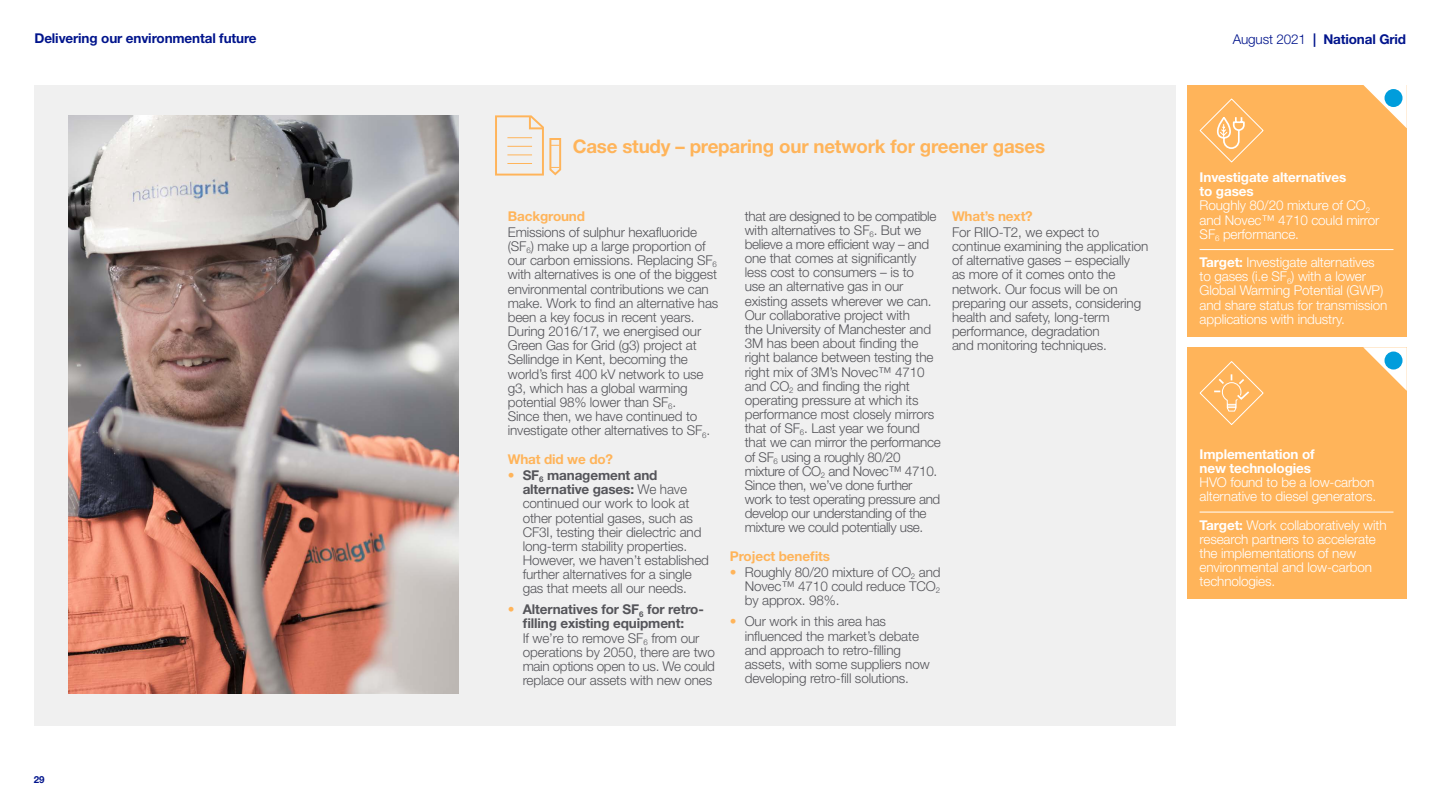
<style>
.page{position:relative;width:1440px;height:810px;background:#fff}
.page>*{position:absolute;margin:0;border:0;box-sizing:border-box;transform-origin:0 0}
.t1{font:700 18.75px "Helvetica Neue LT Std";letter-spacing:-.01em;color:#ffb45a}
.t2{font:300 13.5px/14.2px "Helvetica Neue LT Std";letter-spacing:-.01em;color:#55555a}
.t3{font:300 13.5px/14.2px "Helvetica Neue LT Std";letter-spacing:-.01em;color:#fff}
.t4{font:700 13.5px "Helvetica Neue LT Std";letter-spacing:-.01em;color:#00148c}
.t5{font:700 13.5px "Helvetica Neue LT Std";letter-spacing:-.01em;color:#ffb45a}
.t6{font:700 13.5px/14.2px "Helvetica Neue LT Std";letter-spacing:-.01em;color:#fff}
.t7{font:700 9.75px "Helvetica Neue LT Std";color:#00148c}
.s1{font-weight:300}
.s2{color:#ffb45a}
.s3{font-weight:700}
</style>
<div class="page">
<div style="left:34px;top:85px;width:1142px;height:641px;background:#f0f0f0"></div>
<svg style="left:495px;top:115px;width:67px;height:61px"></svg>
<img style="left:69px;top:115px;width:390px;height:578px">
<div style="left:1187px;top:348px;width:219px;height:251px;background:#ffb45a"></div>
<hr style="left:1200px;top:512px;width:193px;height:1px;background:#fff">
<div style="left:1187px;top:85px;width:219px;height:252px;background:#ffb45a"></div>
<hr style="left:1200px;top:249px;width:193px;height:1px;background:#fff">
<svg style="left:1199px;top:98px;width:65px;height:65px"></svg>
<svg style="left:1199px;top:361px;width:65px;height:64px"></svg>
<svg style="left:1363px;top:85px;width:44px;height:43px"></svg>
<div style="left:1385px;top:89px;width:18px;height:18px;background:#009ddc;border-radius:50%"></div>
<svg style="left:1363px;top:347px;width:44px;height:44px"></svg>
<div style="left:1385px;top:352px;width:18px;height:18px;background:#009ddc;border-radius:50%"></div>
<p class="t4" style="left:34px;top:30px;width:224px">Delivering our environmental future</p>
<p class="t4" style="left:1233px;top:31px;width:175px"><span class="s1">August 2021</span> | National Grid</p>
<p class="t7" style="left:34px;top:774px;width:12px">29</p>
<h1 class="t1" style="left:573px;top:135px;width:474px">Case study – preparing our network for greener gases</h1>
<p class="t5" style="left:508px;top:207px;width:79px">Background</p>
<p class="t2" style="left:508px;top:225px;width:212px">Emissions of sulphur hexafluoride (SF<sub>6</sub>) make up a large proportion of our carbon emissions. Replacing SF<sub>6 </sub>with alternatives is one of the biggest environmental contributions we can make. Work to find an alternative has been a key focus in recent years.<br>During 2016/17, we energised our Green Gas for Grid (g3) project at Sellindge in Kent, becoming the world’s first 400 kV network to use g3, which has a global warming potential 98% lower than SF<sub>6</sub>.<br>Since then, we have continued to investigate other alternatives to SF<sub>6</sub>.</p>
<p class="t5" style="left:508px;top:451px;width:107px">What did we do?</p>
<p class="t2" style="left:523px;top:468px;width:188px;text-indent:-15px"><span class="s2">•</span> <span class="s3">SF</span><sub>6</sub> <span class="s3">management and alternative gases:</span> We have continued our work to look at other potential gases, such as<br>CF3I, testing their dielectric and long-term stability properties.<br>However, we haven’t established further alternatives for a single gas that meets all our needs.</p>
<p class="t2" style="left:523px;top:602px;width:194px;text-indent:-15px"><span class="s2">•</span> <span class="s3">Alternatives for SF</span><sub>6</sub> <span class="s3">for retro&shy;filling existing equipment:<br></span>If we’re to remove SF<sub>6</sub> from our operations by 2050, there are two main options open to us. We could replace our assets with new ones</p>
<p class="t2" style="left:745px;top:208px;width:197px">that are designed to be compatible with alternatives to SF<sub>6</sub>. But we believe a more efficient way – and one that comes at significantly less cost to consumers – is to<br>use an alternative gas in our existing assets wherever we can.<br>Our collaborative project with<br>the University of Manchester and<br>3M has been about finding the right balance between testing the right mix of 3M’s Novec™ 4710 and CO<sub>2</sub> and finding the right operating pressure at which its performance most closely mirrors that of SF<sub>6</sub>. Last year we found that we can mirror the performance of SF<sub>6</sub> using a roughly 80/20 mixture of CO<sub>2</sub> and Novec™ 4710.<br>Since then, we’ve done further work to test operating pressure and develop our understanding of the mixture we could potentially use.</p>
<p class="t5" style="left:730px;top:548px;width:102px">Project benefits</p>
<p class="t2" style="left:745px;top:565px;width:197px;text-align:justify;text-indent:-15px"><span class="s2">•</span> Roughly 80/20 mixture of CO<sub>2</sub> and Novec™ 4710 could reduce TCO<sub>2 </sub>by approx. 98%.</p>
<p class="t2" style="left:745px;top:614px;width:186px;text-indent:-15px"><span class="s2">•</span> Our work in this area has influenced the market’s debate and approach to retro-filling assets, with some suppliers now developing retro-fill solutions.</p>
<p class="t5" style="left:952px;top:207px;width:82px">What’s next?</p>
<p class="t2" style="left:952px;top:225px;width:198px">For RIIO-T2, we expect to continue examining the application of alternative gases – especially<br>as more of it comes onto the network. Our focus will be on preparing our assets, considering health and safety, long-term performance, degradation<br>and monitoring techniques.</p>
<p class="t3" style="left:1200px;top:170px;width:181px"><span class="s3">Investigate alternatives<br>to gases<br></span>Roughly 80/20 mixture of CO<sub>2 </sub>and Novec™ 4710 could mirror<br>SF<sub>6</sub> performance.</p>
<p class="t3" style="left:1200px;top:255px;width:189px"><span class="s3">Target:</span> Investigate alternatives to gases (i.e SF<sub>6</sub>) with a lower<br>Global Warming Potential (GWP) and share status for transmission applications with industry.</p>
<p class="t6" style="left:1200px;top:447px;width:117px">Implementation of new technologies</p>
<p class="t3" style="left:1200px;top:475px;width:178px">HVO found to be a low-carbon alternative to diesel generators.</p>
<p class="t3" style="left:1200px;top:517px;width:188px"><span class="s3">Target:</span> Work collaboratively with research partners to accelerate the implementations of new environmental and low-carbon technologies.</p>
</div>
